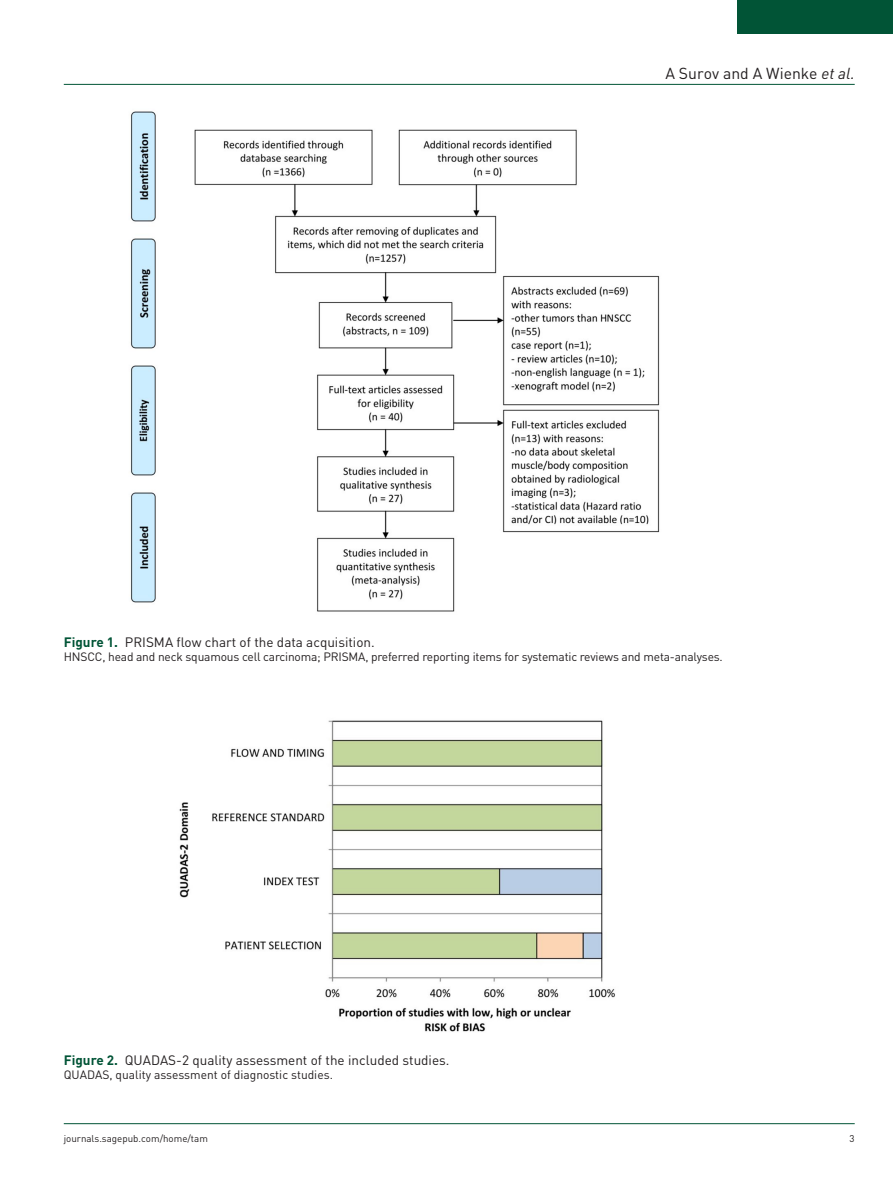
<style>
.page{position:relative;width:893px;height:1191px;background:#fff}
.page>*{position:absolute;margin:0;border:0;box-sizing:border-box;transform-origin:0 0}
.t1{font:15.75px "DIN";color:#231f20}
.t2{font:13.5px "DIN";color:#231f20}
.t3{font:12px "DIN";letter-spacing:-.015em;color:#231f20}
.t4{font:9.75px "DIN";color:#231f20}
.s1{font-style:italic}
.s2{font-weight:700;color:#015436}
</style>
<div class="page">
<hr style="left:64px;top:84px;width:791px;height:1px;background:#015436">
<hr style="left:64px;top:1123px;width:791px;height:1px;background:#015436">
<div style="left:738px;top:0;width:155px;height:34px;background:#015436"></div>
<img style="left:130px;top:111px;width:530px;height:501px">
<img style="left:179px;top:720px;width:436px;height:312px">
<h1 class="t1" style="left:665px;top:63px;width:191px">A Surov and A Wienke <span class="s1">et al.</span></h1>
<p class="t2" style="left:64px;top:633px;width:312px"><span class="s2">Figure 1.</span> PRISMA flow chart of the data acquisition.</p>
<p class="t3" style="left:64px;top:649px;width:661px">HNSCC, head and neck squamous cell carcinoma; PRISMA, preferred reporting items for systematic reviews and meta-analyses.</p>
<p class="t2" style="left:64px;top:1051px;width:387px"><span class="s2">Figure 2.</span> QUADAS-2 quality assessment of the included studies.</p>
<p class="t3" style="left:64px;top:1067px;width:271px">QUADAS, quality assessment of diagnostic studies.</p>
<p class="t4" style="left:64px;top:1132px;width:146px">journals.sagepub.com/home/tam</p>
<p class="t4" style="left:850px;top:1132px;width:7px">3</p>
</div>
